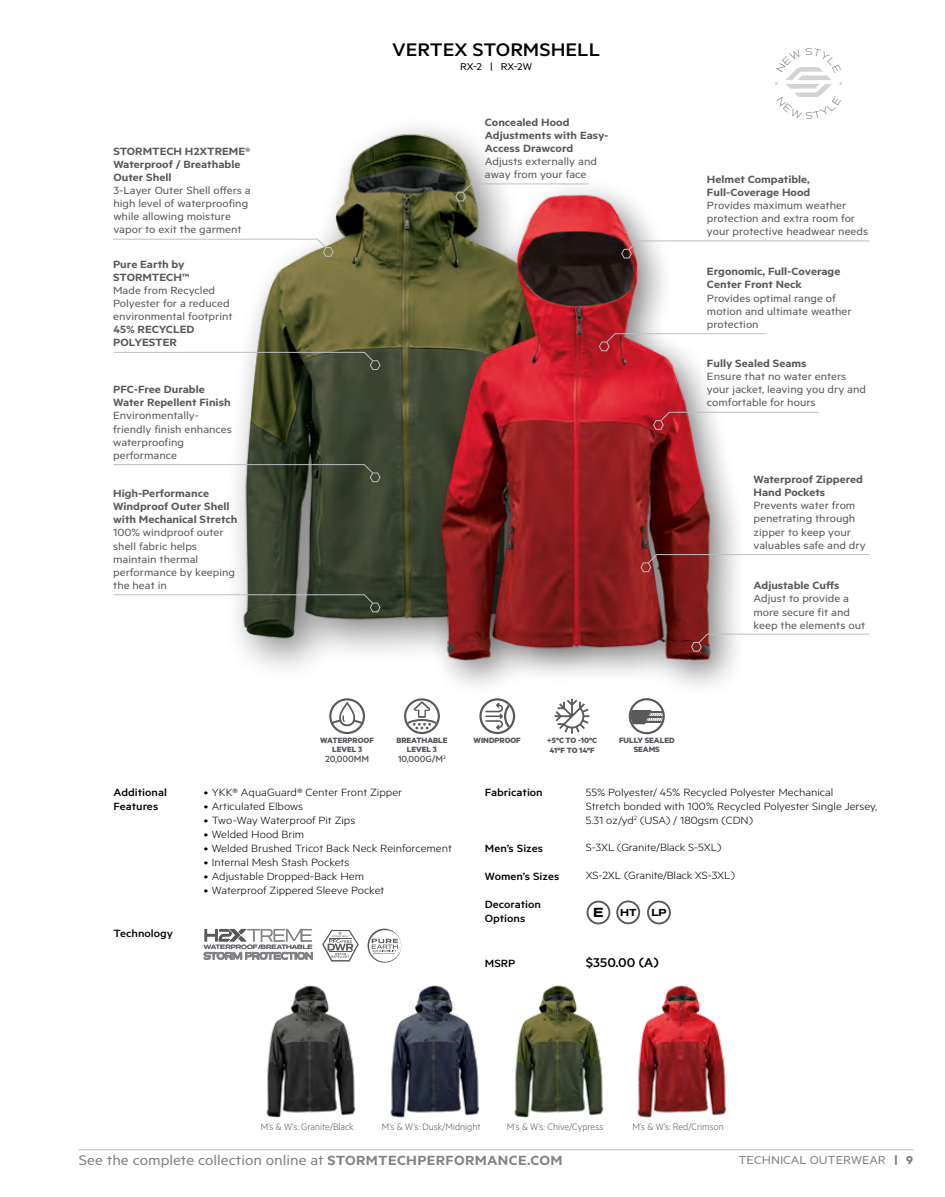
<style>
.page{position:relative;width:945px;height:1197px;background:#fff}
.page>*{position:absolute;margin:0;border:0;box-sizing:border-box;transform-origin:0 0}
.t1{font:500 20.47px "Metric";color:#000;scale:1.11 1}
.t2{font:15.75px "Metric";color:#808285;scale:1.11 1}
.t3{font:500 14.35px "Metric";color:#000;scale:1.11 1}
.t4{font:12.95px "Metric";color:#808285;scale:1.11 1}
.t5{font:11.9px/13.1px "Metric";color:#58595b;scale:1.11 1}
.t6{font:300 11.9px/14px "Metric";color:#000;scale:1.11 1}
.t7{font:600 11.9px/13.1px "Metric";color:#58595b;scale:1.11 1}
.t8{font:500 11.9px/14px "Metric";color:#000;scale:1.11 1}
.t9{font:11.03px "Metric";color:#000;scale:1.11 1}
.t10{font:300 10.5px "Metric";color:#58595b}
.t11{font:500 9.97px "Metric";letter-spacing:-.005em;color:#54555a;scale:1.05 1}
.t12{font:700 9.45px "Aero";letter-spacing:-.03em;color:#000}
.t13{font:700 8.58px/9.1px "Metric";letter-spacing:-.005em;color:#54555a;text-align:center;scale:1.05 1}
.t14{font:500 5.6px "Aero";color:#58595b;scale:1.1 1}
.s1{font-size:12.25px}
.s2{font-weight:600;font-size:15.05px}
.s3{font-weight:700}
</style>
<div class="page">
<div style="left:222px;top:112px;width:401px;height:571px;background:#000;opacity:.5"></div>
<img style="left:222px;top:112px;width:361px;height:540px">
<svg style="left:587px;top:901px;width:23px;height:23px"></svg>
<svg style="left:616px;top:900px;width:24px;height:24px"></svg>
<svg style="left:647px;top:901px;width:24px;height:23px"></svg>
<svg style="left:629px;top:698px;width:36px;height:36px"></svg>
<svg style="left:329px;top:698px;width:36px;height:36px"></svg>
<svg style="left:404px;top:698px;width:36px;height:36px"></svg>
<svg style="left:479px;top:698px;width:36px;height:36px"></svg>
<svg style="left:555px;top:699px;width:34px;height:35px"></svg>
<img style="left:266px;top:985px;width:90px;height:133px">
<img style="left:390px;top:985px;width:90px;height:133px">
<img style="left:514px;top:985px;width:90px;height:133px">
<img style="left:637px;top:985px;width:90px;height:133px">
<img style="left:419px;top:169px;width:316px;height:516px">
<svg style="left:113px;top:238px;width:221px;height:19px"></svg>
<svg style="left:113px;top:351px;width:268px;height:19px"></svg>
<svg style="left:113px;top:464px;width:268px;height:19px"></svg>
<svg style="left:113px;top:594px;width:268px;height:19px"></svg>
<svg style="left:621px;top:240px;width:249px;height:19px"></svg>
<svg style="left:598px;top:333px;width:168px;height:19px"></svg>
<svg style="left:653px;top:411px;width:167px;height:19px"></svg>
<svg style="left:640px;top:554px;width:230px;height:19px"></svg>
<svg style="left:691px;top:633px;width:179px;height:19px"></svg>
<svg style="left:455px;top:183px;width:134px;height:19px"></svg>
<svg style="left:205px;top:929px;width:107px;height:13px"></svg>
<svg style="left:204px;top:952px;width:109px;height:8px"></svg>
<svg style="left:367px;top:929px;width:34px;height:34px"></svg>
<svg style="left:322px;top:930px;width:37px;height:32px"></svg>
<hr style="left:79px;top:1149px;width:835px;height:1px;background:#bcbec0">
<svg style="left:775px;top:67px;width:67px;height:30px"></svg>
<h1 class="t1" style="left:392px;top:37px;width:189px">VERTEX STORMSHELL</h1>
<p class="t9" style="left:460px;top:60px;width:66px">RX-2 | RX-2W</p>
<p class="t7" style="left:485px;top:115px;width:113px">Concealed Hood<br>Adjustments with Easy-<br>Access Drawcord</p>
<p class="t5" style="left:485px;top:154px;width:103px">Adjusts externally and away from your face</p>
<p class="t7" style="left:113px;top:144px;width:125px">STORMTECH H2XTREME®<br>Waterproof / Breathable<br>Outer Shell</p>
<p class="t5" style="left:113px;top:183px;width:125px">3-Layer Outer Shell offers a high level of waterproofing while allowing moisture vapor to exit the garment</p>
<p class="t7" style="left:707px;top:172px;width:95px">Helmet Compatible,<br>Full-Coverage Hood</p>
<p class="t5" style="left:707px;top:198px;width:147px">Provides maximum weather protection and extra room for your protective headwear needs</p>
<p class="t7" style="left:707px;top:265px;width:122px">Ergonomic, Full-Coverage<br>Center Front Neck</p>
<p class="t5" style="left:707px;top:291px;width:132px">Provides optimal range of motion and ultimate weather protection</p>
<p class="t7" style="left:707px;top:356px;width:91px">Fully Sealed Seams</p>
<p class="t5" style="left:707px;top:369px;width:145px">Ensure that no water enters your jacket, leaving you dry and comfortable for hours</p>
<p class="t7" style="left:113px;top:257px;width:70px">Pure Earth by<br>STORMTECH™</p>
<p class="t5" style="left:113px;top:283px;width:109px">Made from Recycled<br>Polyester for a reduced environmental footprint</p>
<p class="t7" style="left:113px;top:323px;width:75px">45% RECYCLED<br>POLYESTER</p>
<p class="t7" style="left:113px;top:383px;width:107px">PFC-Free Durable<br>Water Repellent Finish</p>
<p class="t5" style="left:113px;top:409px;width:109px">Environmentally&shy;friendly finish enhances waterproofing performance</p>
<p class="t7" style="left:113px;top:486px;width:113px">High-Performance<br>Windproof Outer Shell with Mechanical Stretch</p>
<p class="t5" style="left:113px;top:526px;width:111px">100% windproof outer shell fabric helps maintain thermal performance by keeping the heat in</p>
<p class="t7" style="left:753px;top:472px;width:100px">Waterproof Zippered<br>Hand Pockets</p>
<p class="t5" style="left:753px;top:499px;width:103px">Prevents water from penetrating through zipper to keep your valuables safe and dry</p>
<p class="t7" style="left:753px;top:579px;width:79px">Adjustable Cuffs</p>
<p class="t5" style="left:753px;top:592px;width:102px">Adjust to provide a more secure fit and keep the elements out</p>
<p class="t8" style="left:114px;top:785px;width:50px">Additional<br>Features</p>
<p class="t8" style="left:114px;top:926px;width:55px">Technology</p>
<p class="t13" style="left:320px;top:735px;width:53px">WATERPROOF<br>LEVEL 3</p>
<p class="t11" style="left:325px;top:753px;width:43px">20,000MM</p>
<p class="t13" style="left:396px;top:735px;width:50px">BREATHABLE<br>LEVEL 3</p>
<p class="t11" style="left:398px;top:753px;width:47px">10,000G/M<sup>2</sup></p>
<p class="t13" style="left:474px;top:735px;width:47px">WINDPROOF</p>
<p class="t13" style="left:547px;top:735px;width:49px;line-height:10px;text-align:left">+5ºC TO -10ºC<br>41ºF TO 14ºF</p>
<p class="t13" style="left:619px;top:735px;width:54px">FULLY SEALED<br>SEAMS</p>
<p class="t6" style="left:204px;top:785px;width:180px">• YKK® AquaGuard® Center Front Zipper</p>
<p class="t6" style="left:204px;top:799px;width:91px">• Articulated Elbows</p>
<p class="t6" style="left:204px;top:813px;width:138px">• Two-Way Waterproof Pit Zips</p>
<p class="t6" style="left:204px;top:827px;width:92px">• Welded Hood Brim</p>
<p class="t6" style="left:204px;top:841px;width:225px">• Welded Brushed Tricot Back Neck Reinforcement</p>
<p class="t6" style="left:204px;top:855px;width:133px">• Internal Mesh Stash Pockets</p>
<p class="t6" style="left:204px;top:869px;width:146px">• Adjustable Dropped-Back Hem</p>
<p class="t6" style="left:204px;top:883px;width:164px">• Waterproof Zippered Sleeve Pocket</p>
<p class="t8" style="left:485px;top:785px;width:54px">Fabrication</p>
<p class="t6" style="left:586px;top:785px;width:264px">55% Polyester/ 45% Recycled Polyester Mechanical<br>Stretch bonded with 100% Recycled Polyester Single Jersey,<br>5.31 oz/yd<sup>2</sup> (USA) / 180gsm (CDN)</p>
<p class="t8" style="left:485px;top:841px;width:54px">Men’s Sizes</p>
<p class="t6" style="left:586px;top:840px;width:124px">S-3XL (Granite/Black S-5XL)</p>
<p class="t8" style="left:485px;top:869px;width:69px">Women’s Sizes</p>
<p class="t6" style="left:586px;top:868px;width:136px">XS-2XL (Granite/Black XS-3XL)</p>
<p class="t8" style="left:485px;top:897px;width:52px">Decoration</p>
<p class="t12" style="left:571px;top:907px;width:65px"><span class="s1">E EE</span>HT HT</p>
<p class="t12" style="left:620px;top:907px;width:72px">HTSP SPSPLP LPLP</p>
<p class="t8" style="left:485px;top:911px;width:38px">Options</p>
<p class="t14" style="left:204px;top:943px;width:100px">WATERPROOF/BREATHABLE</p>
<p class="t8" style="left:485px;top:956px;width:29px">MSRP</p>
<p class="t3" style="left:586px;top:955px;width:67px">$350.00 (A)</p>
<p class="t10" style="left:261px;top:1120px;width:95px">M’s &amp; W’s: Granite/Black</p>
<p class="t10" style="left:382px;top:1120px;width:100px">M’s &amp; W’s: Dusk/Midnight</p>
<p class="t10" style="left:507px;top:1120px;width:98px">M’s &amp; W’s: Chive/Cypress</p>
<p class="t10" style="left:632px;top:1120px;width:93px">M’s &amp; W’s: Red/Crimson</p>
<h2 class="t2" style="left:79px;top:1151px;width:437px">See the complete collection online at <span class="s2">STORMTECHPERFORMANCE.COM</span></h2>
<p class="t4" style="left:739px;top:1152px;width:159px">TECHNICAL OUTERWEAR <span class="s3">| 9</span></p>
</div>
